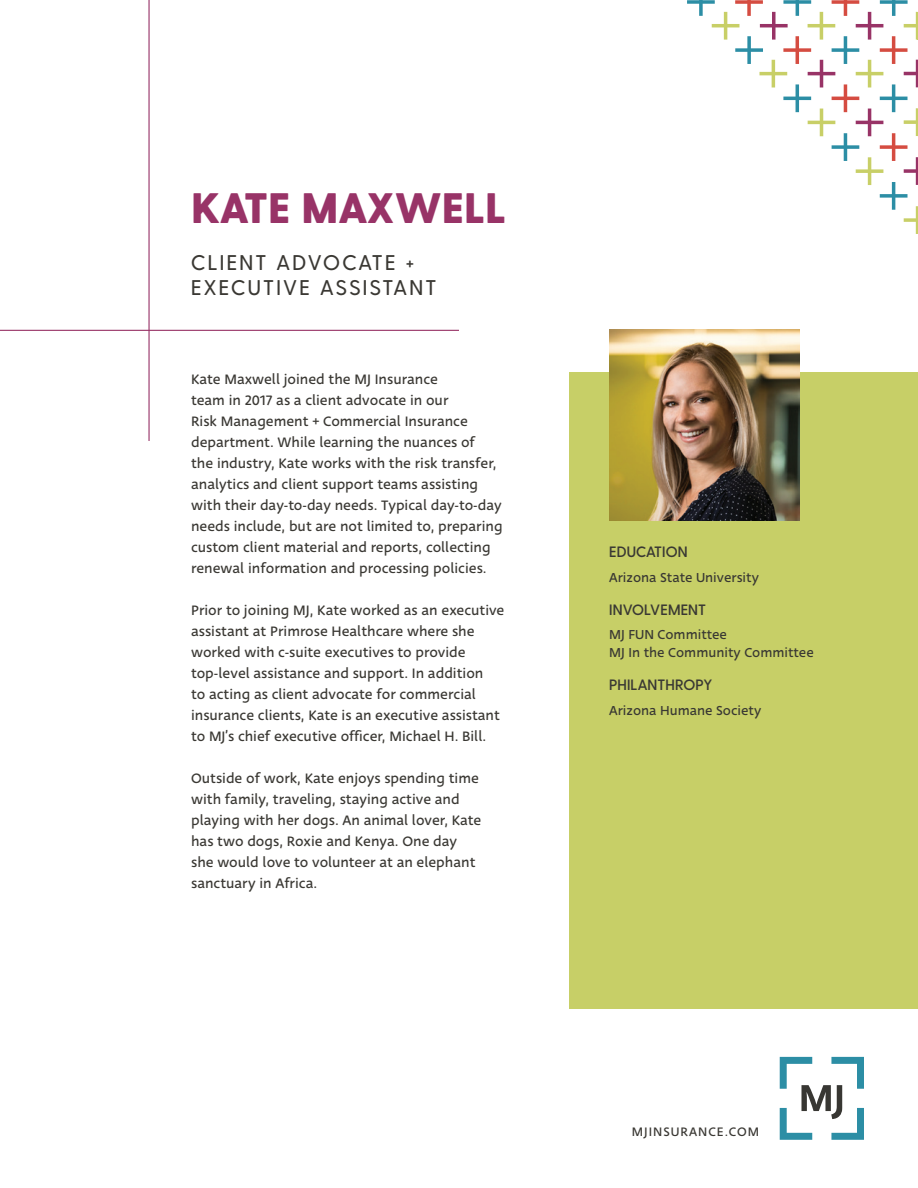
<style>
.page{position:relative;width:918px;height:1188px;background:#fff}
.page>*{position:absolute;margin:0;border:0;box-sizing:border-box;transform-origin:0 0}
.t1{font:800 42.6px "Greycliff CF";letter-spacing:.01em;color:#983367}
.t2{font:500 21.3px/25.5px "Greycliff CF";letter-spacing:.11em;color:#3a3833}
.t3{font:15px/21px "Deva Ideal";color:#3a3833}
.t4{font:600 15px "Greycliff CF";letter-spacing:.01em;color:#393833}
.t5{font:14.25px/18px "Deva Ideal";color:#393833}
.t6{font:13.5px "Deva Ideal";letter-spacing:.075em;color:#3a3833}
</style>
<div class="page">
<div style="left:569px;top:373px;width:349px;height:636px;background:#c7cf67"></div>
<svg style="left:687px;top:0;width:231px;height:234px"></svg>
<img style="left:609px;top:330px;width:191px;height:190px">
<hr style="left:0;top:330px;width:459px;height:1px;background:#983367">
<hr style="left:148px;top:0;width:2px;height:441px;background:#983367">
<svg style="left:780px;top:1057px;width:84px;height:83px"></svg>
<h1 class="t1" style="left:191px;top:182px;width:316px">KATE MAXWELL</h1>
<h2 class="t2" style="left:191px;top:249px;width:247px">CLIENT ADVOCATE +<br>EXECUTIVE ASSISTANT</h2>
<p class="t3" style="left:191px;top:369px;width:313px">Kate Maxwell joined the MJ Insurance<br>team in 2017 as a client advocate in our<br>Risk Management + Commercial Insurance department. While learning the nuances of<br>the industry, Kate works with the risk transfer, analytics and client support teams assisting with their day-to-day needs. Typical day-to-day needs include, but are not limited to, preparing custom client material and reports, collecting renewal information and processing policies.</p>
<p class="t3" style="left:191px;top:600px;width:315px">Prior to joining MJ, Kate worked as an executive assistant at Primrose Healthcare where she worked with c-suite executives to provide top-level assistance and support. In addition<br>to acting as client advocate for commercial insurance clients, Kate is an executive assistant to MJ’s chief executive officer, Michael H. Bill.</p>
<p class="t3" style="left:191px;top:768px;width:292px">Outside of work, Kate enjoys spending time with family, traveling, staying active and playing with her dogs. An animal lover, Kate has two dogs, Roxie and Kenya. One day she would love to volunteer at an elephant sanctuary in Africa.</p>
<p class="t4" style="left:609px;top:543px;width:80px">EDUCATION</p>
<p class="t5" style="left:609px;top:568px;width:151px">Arizona State University</p>
<p class="t4" style="left:609px;top:601px;width:98px">INVOLVEMENT</p>
<p class="t5" style="left:609px;top:626px;width:206px">MJ FUN Committee<br>MJ In the Community Committee</p>
<p class="t4" style="left:609px;top:676px;width:104px">PHILANTHROPY</p>
<p class="t5" style="left:609px;top:702px;width:154px">Arizona Humane Society</p>
<p class="t6" style="left:632px;top:1124px;width:129px">MJINSURANCE.COM</p>
</div>
